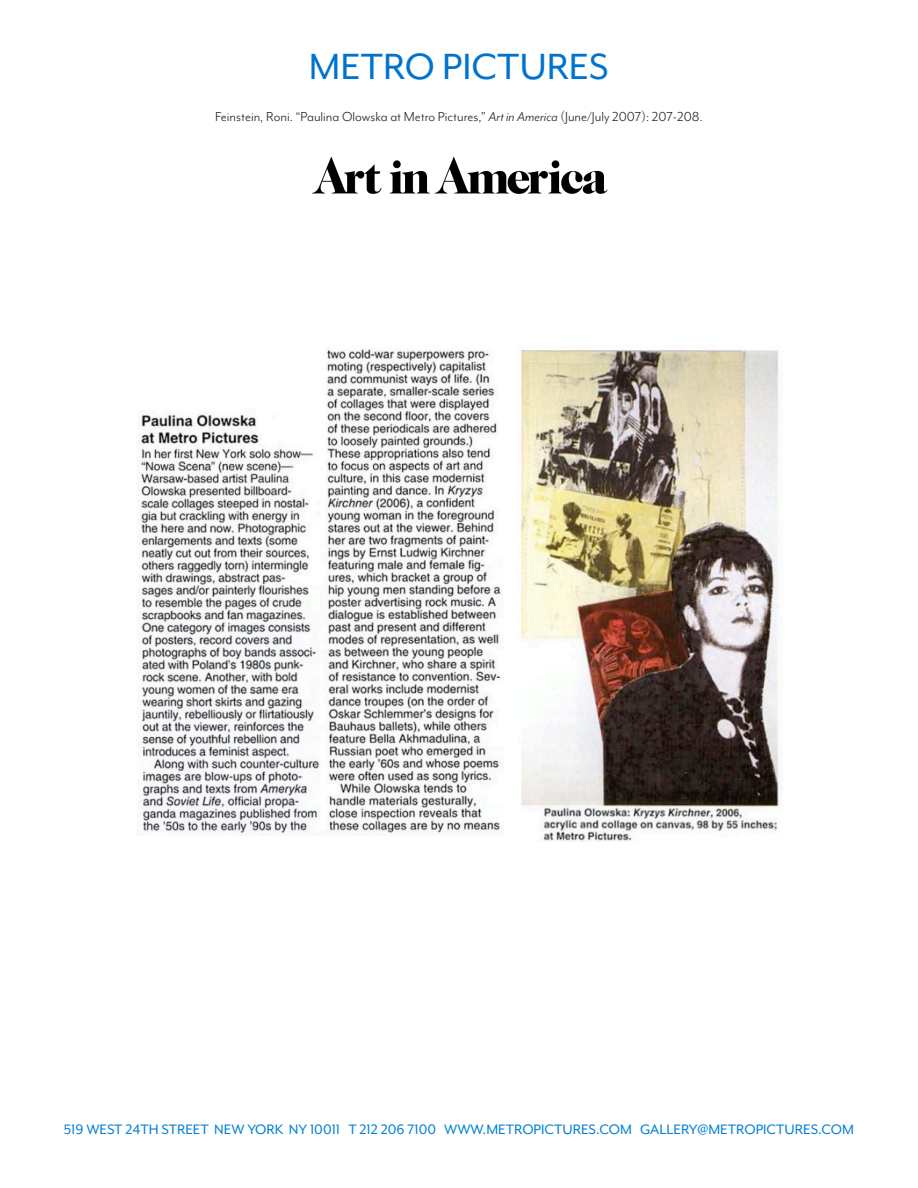
<style>
.page{position:relative;width:918px;height:1188px;background:#fff}
.page>*{position:absolute;margin:0;border:0;box-sizing:border-box;transform-origin:0 0}
.t1{font:42px "Mr Eaves Mod OT";color:#0073ce}
.t2{font:15.75px "Mr Eaves Mod OT";color:#007fd3}
.t3{font:15px "Mr Eaves Mod OT";color:#231f20}
.s1{font-style:italic}
</style>
<div class="page">
<img style="left:138px;top:349px;width:364px;height:487px">
<img style="left:312px;top:156px;width:296px;height:38px">
<img style="left:521px;top:350px;width:260px;height:491px">
<p class="t1" style="left:309px;top:44px;width:302px">METRO PICTURES</p>
<p class="t3" style="left:215px;top:108px;width:489px">Feinstein, Roni. “Paulina Olowska at Metro Pictures,” <span class="s1">Art in America</span> (June/July 2007): 207-208.</p>
<p class="t2" style="left:64px;top:1121px;width:792px">519 WEST 24TH STREET NEW YORK NY 10011 T 212 206 7100 WWW.METROPICTURES.COM GALLERY@METROPICTURES.COM</p>
</div>
